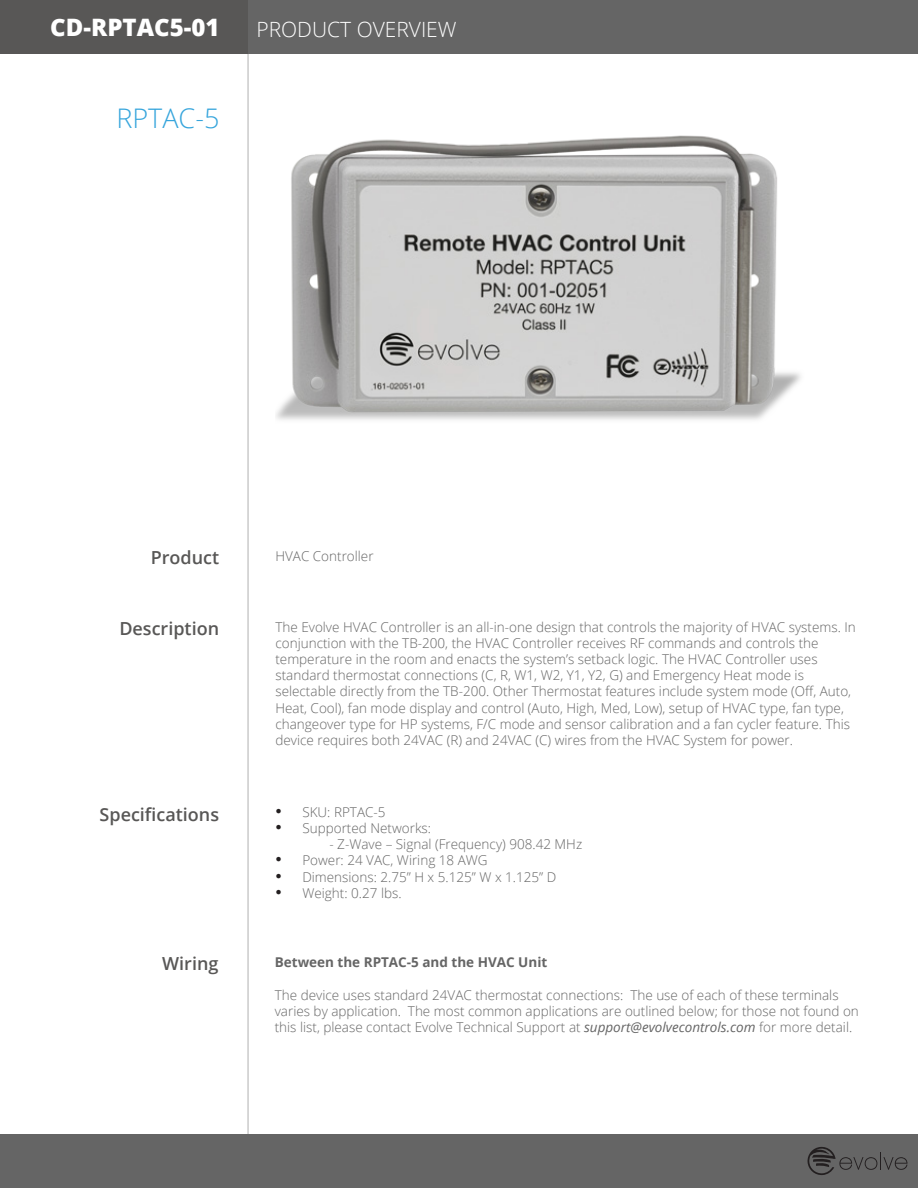
<style>
.page{position:relative;width:918px;height:1188px;background:#fff}
.page>*{position:absolute;margin:0;border:0;box-sizing:border-box;transform-origin:0 0}
.t1{font:300 27px "Open Sans";color:#36a5dc}
.t2{font:800 24px "Open Sans";color:#fff}
.t3{font:300 21px "Open Sans";color:#fff}
.t4{font:600 18px "Open Sans";color:#585756}
.t5{font:300 13.5px/16.2px "Open Sans";color:#656565}
.t6{font:700 13.5px "Open Sans";color:#656565}
.s1{font-family:"Times New Roman";font-weight:400;font-size:18px;color:#231f20}
.s2{font-weight:400;font-style:italic}
</style>
<div class="page">
<div style="left:0;top:0;width:248px;height:54px;background:#585756"></div>
<div style="left:248px;top:0;width:670px;height:54px;background:#656565"></div>
<div style="left:0;top:1134px;width:918px;height:54px;background:#656565"></div>
<svg style="left:807px;top:1147px;width:100px;height:28px"></svg>
<hr style="left:248px;top:54px;width:1px;height:1080px;background:#b0b0b0">
<img style="left:276px;top:135px;width:525px;height:285px">
<p class="t2" style="left:50px;top:9px;width:171px">CD-RPTAC5-01</p>
<p class="t1" style="left:116px;top:100px;width:105px">RPTAC-5</p>
<h3 class="t3" style="left:256px;top:15px;width:202px">PRODUCT OVERVIEW</h3>
<p class="t4" style="left:151px;top:545px;width:70px">Product</p>
<p class="t5" style="left:275px;top:548px;width:100px">HVAC Controller</p>
<p class="t4" style="left:119px;top:616px;width:101px">Description</p>
<p class="t5" style="left:275px;top:618px;width:582px">The Evolve HVAC Controller is an all-in-one design that controls the majority of HVAC systems. In conjunction with the TB-200, the HVAC Controller receives RF commands and controls the</p>
<p class="t5" style="left:275px;top:651px;width:544px">temperature in the room and enacts the system’s setback logic. The HVAC Controller uses</p>
<p class="t5" style="left:275px;top:667px;width:530px">standard thermostat connections (C, R, W1, W2, Y1, Y2, G) and Emergency Heat mode is</p>
<p class="t5" style="left:275px;top:683px;width:577px">selectable directly from the TB-200. Other Thermostat features include system mode (Off, Auto, Heat, Cool), fan mode display and control (Auto, High, Med, Low), setup of HVAC type, fan type, changeover type for HP systems, F/C mode and sensor calibration and a fan cycler feature. This device requires both 24VAC (R) and 24VAC (C) wires from the HVAC System for power.</p>
<p class="t4" style="left:100px;top:802px;width:121px">Specifications</p>
<p class="t5" style="left:275px;top:804px;width:112px"><span class="s1">•</span> SKU: RPTAC-5</p>
<p class="t5" style="left:275px;top:820px;width:157px"><span class="s1">•</span> Supported Networks:</p>
<p class="t5" style="left:329px;top:836px;width:254px">- Z-Wave – Signal (Frequency) 908.42 MHz</p>
<p class="t5" style="left:275px;top:852px;width:214px"><span class="s1">•</span> Power: 24 VAC, Wiring 18 AWG</p>
<p class="t5" style="left:275px;top:868px;width:282px"><span class="s1">•</span> Dimensions: 2.75” H x 5.125” W x 1.125” D</p>
<p class="t5" style="left:275px;top:885px;width:128px"><span class="s1">•</span> Weight: 0.27 lbs.</p>
<p class="t4" style="left:162px;top:951px;width:58px">Wiring</p>
<p class="t6" style="left:275px;top:953px;width:274px">Between the RPTAC-5 and the HVAC Unit</p>
<p class="t5" style="left:275px;top:986px;width:586px">The device uses standard 24VAC thermostat connections: The use of each of these terminals varies by application. The most common applications are outlined below; for those not found on this list, please contact Evolve Technical Support at <span class="s2">support@evolvecontrols.com</span> for more detail.</p>
</div>
